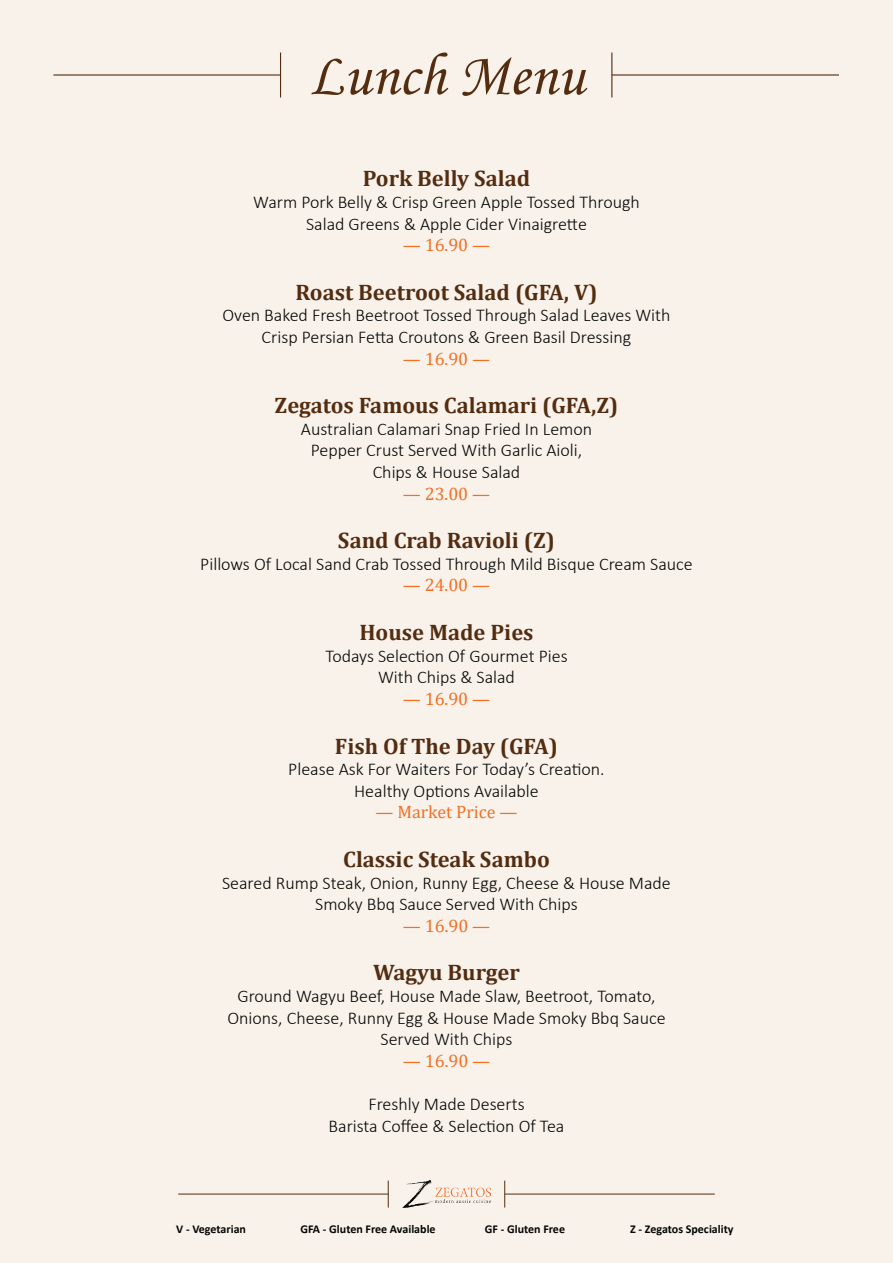
<style>
.page{position:relative;width:893px;height:1263px;background:#f8f2eb}
.page>*{position:absolute;margin:0;border:0;box-sizing:border-box;transform-origin:0 0}
.t1{font:60px "Monotype Corsiva";color:#542d11}
.t2{font:700 22.5px "Cambria";color:#542d11}
.t3{font:300 18px/21.6px "Calibri";color:#040503;text-align:center}
.t4{font:18px "Cambria";color:#f36f24}
.t5{font:700 12px "Calibri";color:#040503}
</style>
<div class="page">
<hr style="left:53px;top:74px;width:228px;height:2px;background:#542d11">
<hr style="left:280px;top:53px;width:1px;height:45px;background:#542d11">
<hr style="left:612px;top:74px;width:227px;height:2px;background:#542d11">
<hr style="left:611px;top:53px;width:1px;height:45px;background:#542d11">
<img style="left:403px;top:1180px;width:88px;height:27px">
<hr style="left:178px;top:1194px;width:210px;height:1px;background:#542d11">
<svg style="left:388px;top:1180px;width:1px;height:27px"></svg>
<hr style="left:505px;top:1194px;width:210px;height:1px;background:#542d11">
<svg style="left:504px;top:1180px;width:1px;height:27px"></svg>
<h1 class="t1" style="left:308px;top:39px;width:277px">Lunch Menu</h1>
<p class="t2" style="left:363px;top:163px;width:169px">Pork Belly Salad</p>
<p class="t3" style="left:253px;top:191px;width:388px">Warm Pork Belly &amp; Crisp Green Apple Tossed Through<br>Salad Greens &amp; Apple Cider Vinaigrette</p>
<p class="t4" style="left:403px;top:234px;width:89px">— 16.90 —</p>
<p class="t2" style="left:295px;top:276px;width:304px">Roast Beetroot Salad (GFA, V)</p>
<p class="t3" style="left:222px;top:304px;width:450px">Oven Baked Fresh Beetroot Tossed Through Salad Leaves With<br>Crisp Persian Fetta Croutons &amp; Green Basil Dressing</p>
<p class="t4" style="left:403px;top:348px;width:89px">— 16.90 —</p>
<p class="t2" style="left:275px;top:390px;width:345px">Zegatos Famous Calamari (GFA,Z)</p>
<p class="t3" style="left:301px;top:418px;width:293px">Australian Calamari Snap Fried In Lemon<br>Pepper Crust Served With Garlic Aioli,<br>Chips &amp; House Salad</p>
<p class="t4" style="left:403px;top:483px;width:89px">— 23.00 —</p>
<p class="t2" style="left:338px;top:525px;width:218px">Sand Crab Ravioli (Z)</p>
<p class="t3" style="left:200px;top:553px;width:494px">Pillows Of Local Sand Crab Tossed Through Mild Bisque Cream Sauce</p>
<p class="t4" style="left:403px;top:575px;width:89px">— 24.00 —</p>
<p class="t2" style="left:359px;top:616px;width:176px">House Made Pies</p>
<p class="t3" style="left:325px;top:645px;width:244px">Todays Selection Of Gourmet Pies<br>With Chips &amp; Salad</p>
<p class="t4" style="left:403px;top:688px;width:89px">— 16.90 —</p>
<p class="t2" style="left:335px;top:730px;width:224px">Fish Of The Day (GFA)</p>
<p class="t3" style="left:288px;top:758px;width:318px">Please Ask For Waiters For Today’s Creation.<br>Healthy Options Available</p>
<p class="t4" style="left:375px;top:801px;width:144px">— Market Price —</p>
<p class="t2" style="left:343px;top:843px;width:208px">Classic Steak Sambo</p>
<p class="t3" style="left:222px;top:871px;width:450px">Seared Rump Steak, Onion, Runny Egg, Cheese &amp; House Made<br>Smoky Bbq Sauce Served With Chips</p>
<p class="t4" style="left:403px;top:915px;width:89px">— 16.90 —</p>
<p class="t2" style="left:373px;top:957px;width:148px">Wagyu Burger</p>
<p class="t3" style="left:227px;top:985px;width:440px">Ground Wagyu Beef, House Made Slaw, Beetroot, Tomato,<br>Onions, Cheese, Runny Egg &amp; House Made Smoky Bbq Sauce<br>Served With Chips</p>
<p class="t4" style="left:403px;top:1050px;width:89px">— 16.90 —</p>
<p class="t3" style="left:329px;top:1093px;width:237px">Freshly Made Deserts<br>Barista Coffee &amp; Selection Of Tea</p>
<p class="t5" style="left:176px;top:1221px;width:71px">V - Vegetarian</p>
<p class="t5" style="left:300px;top:1221px;width:137px">GFA - Gluten Free Available</p>
<p class="t5" style="left:485px;top:1221px;width:82px">GF - Gluten Free</p>
<p class="t5" style="left:630px;top:1221px;width:105px">Z - Zegatos Speciality</p>
</div>
